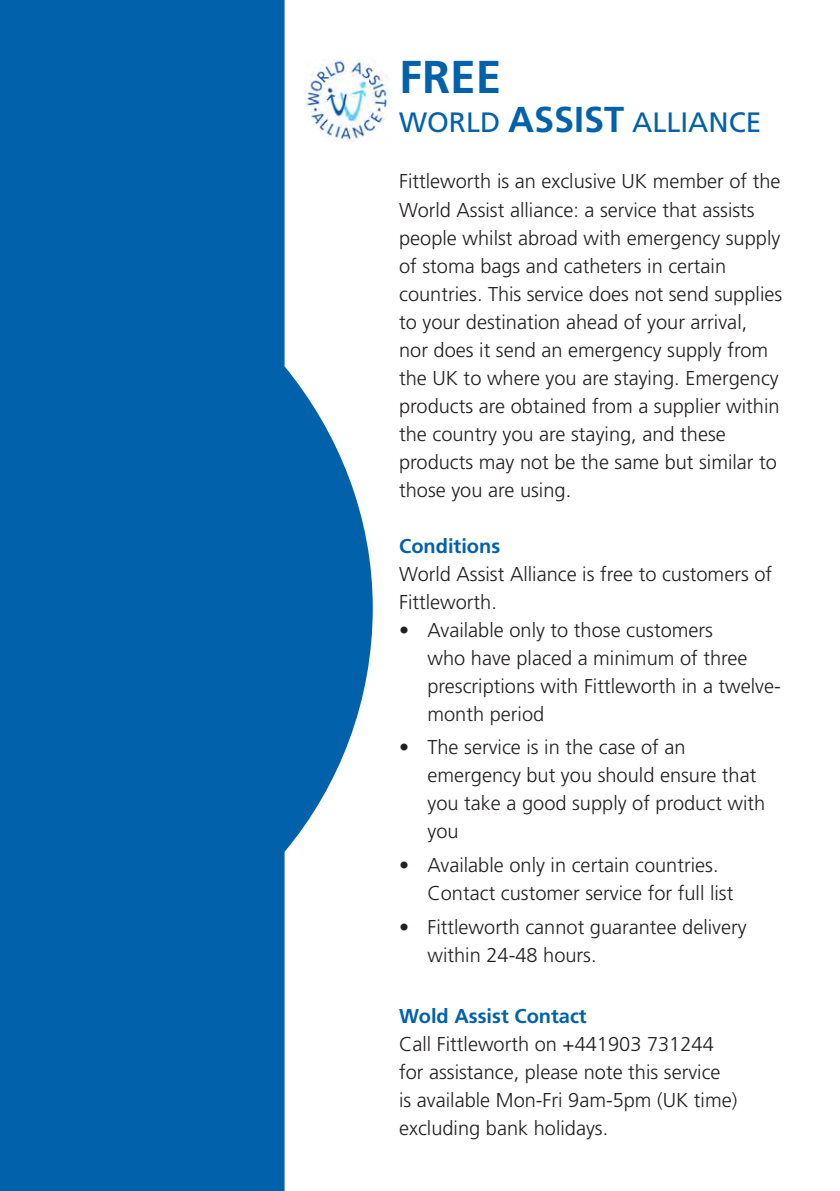
<style>
.page{position:relative;width:840px;height:1191px;background:#fff}
.page>*{position:absolute;margin:0;border:0;box-sizing:border-box;transform-origin:0 0}
.t1{font:700 46px "Frutiger LT Std";color:#0161aa}
.t2{font:28px "Frutiger LT Std";color:#0161aa}
.t3{font:300 20px/28px "Frutiger LT Std";color:#231f20}
.t4{font:700 20px "Frutiger LT Std";color:#0161aa}
.s1{font-weight:700;font-size:36px}
</style>
<div class="page">
<div style="left:0;top:0;width:839px;height:1191px;background:#0161aa"></div>
<div style="left:284px;top:0;width:555px;height:1191px;background:#fff"></div>
<img style="left:303px;top:59px;width:86px;height:83px">
<p class="t1" style="left:399px;top:50px;width:104px">FREE</p>
<p class="t2" style="left:399px;top:106px;width:363px">WORLD <span class="s1">ASSIST</span> ALLIANCE</p>
<p class="t3" style="left:399px;top:168px;width:384px">Fittleworth is an exclusive UK member of the World Assist alliance: a service that assists people whilst abroad with emergency supply of stoma bags and catheters in certain countries. This service does not send supplies to your destination ahead of your arrival,<br>nor does it send an emergency supply from the UK to where you are staying. Emergency products are obtained from a supplier within the country you are staying, and these products may not be the same but similar to those you are using.</p>
<p class="t4" style="left:399px;top:534px;width:103px">Conditions</p>
<p class="t3" style="left:399px;top:560px;width:374px">World Assist Alliance is free to customers of<br>Fittleworth.</p>
<p class="t3" style="left:427px;top:616px;width:354px;text-indent:-28px">• Available only to those customers<br>who have placed a minimum of three prescriptions with Fittleworth in a twelve&shy;month period</p>
<p class="t3" style="left:427px;top:733px;width:339px;text-indent:-28px">• The service is in the case of an emergency but you should ensure that you take a good supply of product with you</p>
<p class="t3" style="left:427px;top:851px;width:307px;text-indent:-28px">• Available only in certain countries.<br>Contact customer service for full list</p>
<p class="t3" style="left:427px;top:913px;width:320px;text-indent:-28px">• Fittleworth cannot guarantee delivery within 24-48 hours.</p>
<p class="t4" style="left:399px;top:1004px;width:189px">Wold Assist Contact</p>
<p class="t3" style="left:399px;top:1030px;width:339px">Call Fittleworth on +441903 731244 for assistance, please note this service is available Mon-Fri 9am-5pm (UK time) excluding bank holidays.</p>
</div>
